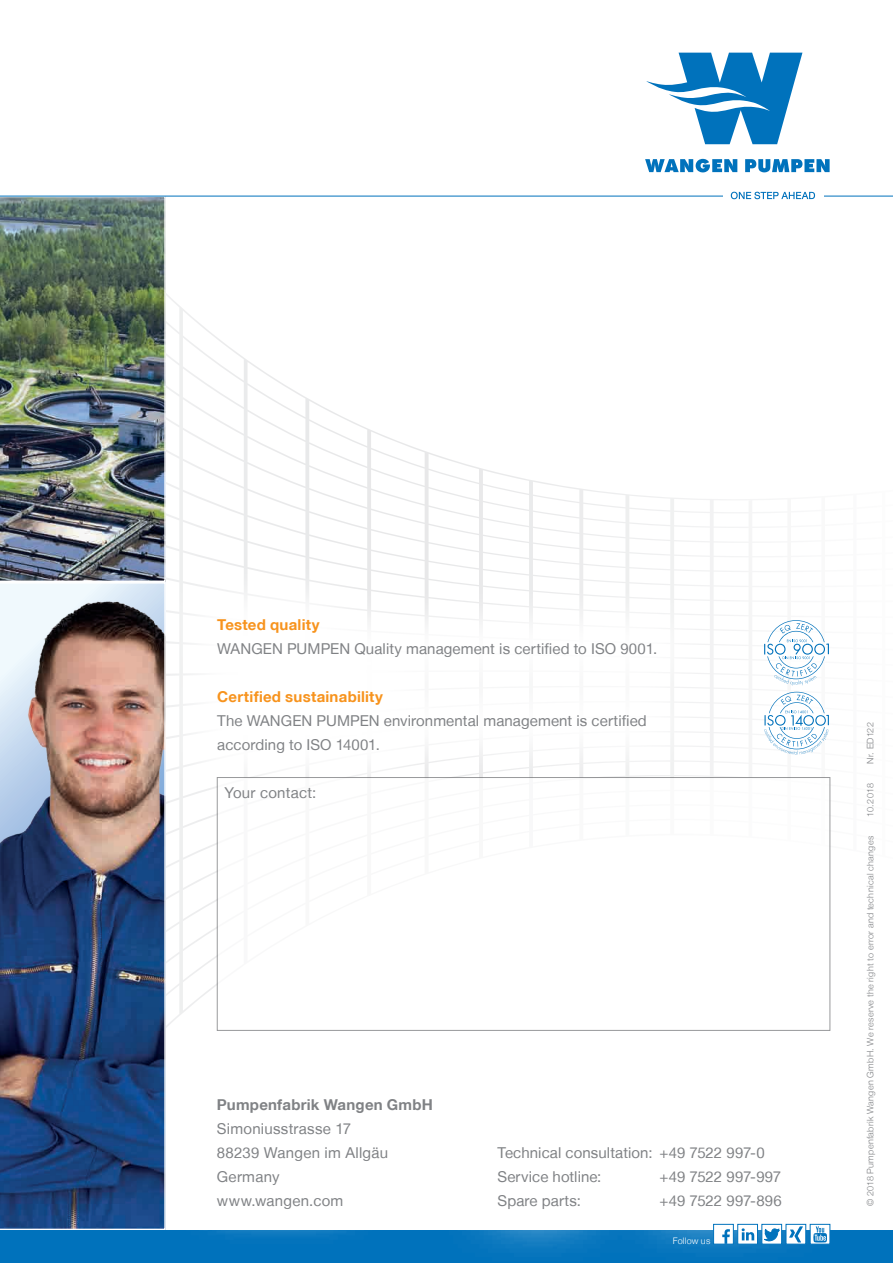
<style>
.page{position:relative;width:893px;height:1263px;background:#fff}
.page>*{position:absolute;margin:0;border:0;box-sizing:border-box;transform-origin:0 0}
.t1{font:15px/24px "Helvetica Neue LT";letter-spacing:.01em;color:#808285}
.t2{font:700 15px "Helvetica Neue LT";letter-spacing:.015em;color:#f7931d}
.t3{font:700 15px "Helvetica Neue LT";letter-spacing:.015em;color:#808285}
.t4{font:300 9px "Helvetica Neue LT";letter-spacing:.035em;color:#808285}
.t5{font:300 9px "Helvetica Neue LT";letter-spacing:.025em;color:#fff}
</style>
<div class="page">
<svg style="left:166px;top:294px;width:665px;height:737px"></svg>
<img style="left:0;top:197px;width:166px;height:384px">
<img style="left:0;top:583px;width:166px;height:647px">
<div style="left:158px;top:559px;width:557px;height:254px;background:#fff"></div>
<div style="left:217px;top:777px;width:613px;height:254px;background:#fff;border:1px solid #6c6d70"></div>
<hr style="left:0;top:196px;width:893px;height:1px;background:#0072bc">
<svg style="left:723px;top:191px;width:101px;height:9px"></svg>
<svg style="left:731px;top:192px;width:84px;height:7px"></svg>
<svg style="left:645px;top:159px;width:92px;height:13px"></svg>
<svg style="left:745px;top:159px;width:85px;height:13px"></svg>
<svg style="left:646px;top:53px;width:156px;height:91px"></svg>
<div style="left:0;top:1230px;width:893px;height:33px;background:#0072bc"></div>
<div style="left:176px;top:1054px;width:297px;height:191px;background:#fff"></div>
<svg style="left:439px;top:1230px;width:330px;height:19px;fill:#0d79bf"></svg>
<div style="left:764px;top:616px;width:67px;height:68px;background:#fff;border-radius:50%"></div>
<svg style="left:764px;top:620px;width:65px;height:66px"></svg>
<div style="left:764px;top:689px;width:67px;height:67px;background:#fff;border-radius:50%"></div>
<svg style="left:764px;top:692px;width:65px;height:62px"></svg>
<svg style="left:713px;top:1223px;width:118px;height:22px"></svg>
<p class="t2" style="left:217px;top:615px;width:104px">Tested quality</p>
<p class="t1" style="left:217px;top:636px;width:442px">WANGEN PUMPEN Quality management is certified to ISO 9001.</p>
<p class="t2" style="left:217px;top:687px;width:167px">Certified sustainability</p>
<p class="t1" style="left:217px;top:708px;width:431px">The WANGEN PUMPEN environmental management is certified according to ISO 14001.</p>
<p class="t1" style="left:224px;top:780px;width:93px">Your contact:</p>
<p class="t3" style="left:217px;top:1095px;width:218px">Pumpenfabrik Wangen GmbH</p>
<p class="t1" style="left:217px;top:1116px;width:173px">Simoniusstrasse 17<br>88239 Wangen im Allgäu<br>Germany www.wangen.com</p>
<p class="t1" style="left:497px;top:1140px;width:269px">Technical consultation: +49 7522 997-0<br>Service hotline:</p>
<p class="t1" style="left:659px;top:1164px;width:123px">+49 7522 997-997</p>
<p class="t1" style="left:497px;top:1188px;width:85px">Spare parts:</p>
<p class="t1" style="left:659px;top:1188px;width:124px">+49 7522 997-896</p>
<p class="t5" style="left:673px;top:1235px;width:39px">Follow us</p>
<p class="t4" style="left:865px;top:764px;width:43px;rotate:-90deg">Nr. ED122</p>
<p class="t4" style="left:865px;top:817px;width:35px;rotate:-90deg">10.2018</p>
<p class="t4" style="left:865px;top:1206px;width:372px;rotate:-90deg">© 2018 Pumpenfabrik Wangen GmbH. We reserve the right to error and technical changes</p>
</div>
